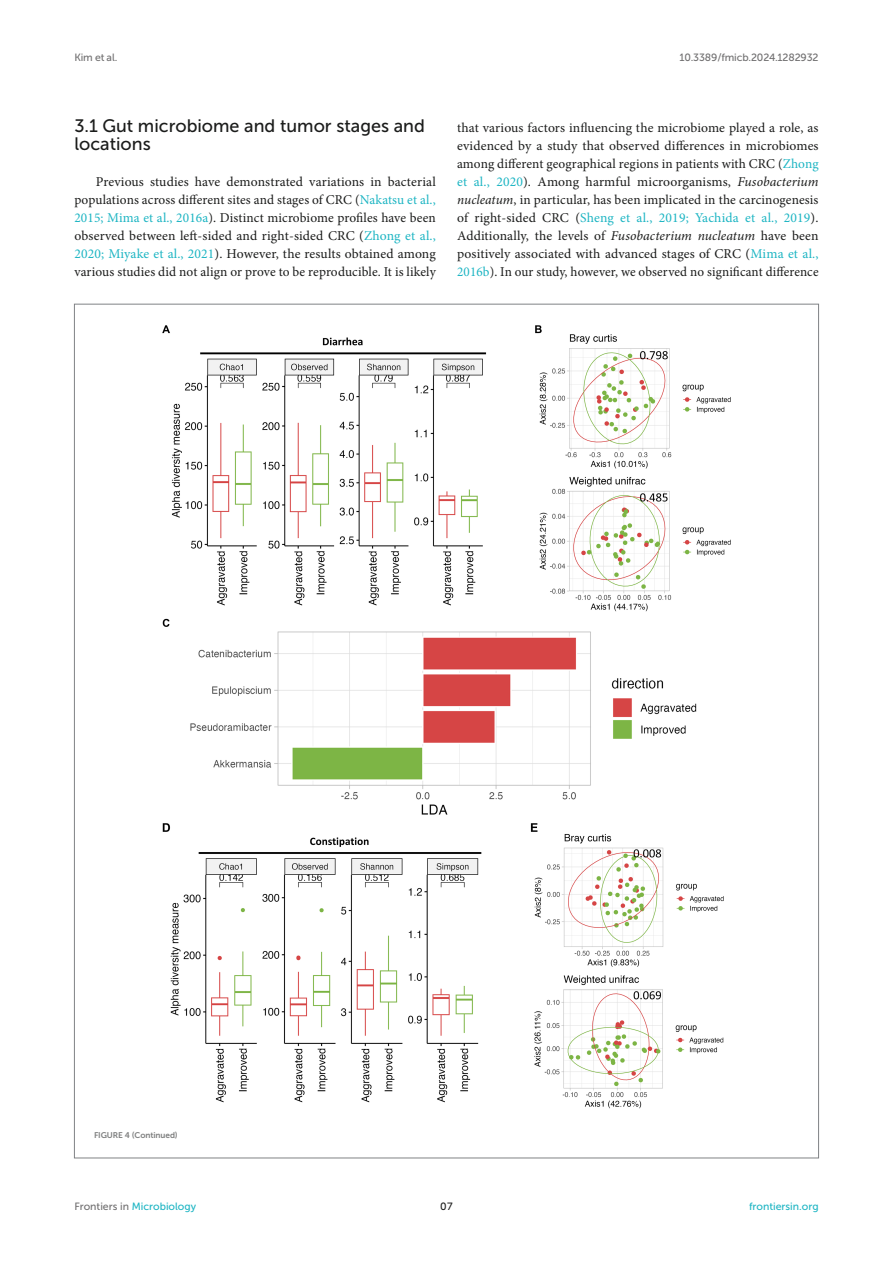
<style>
.page{position:relative;width:893px;height:1263px;background:#fff}
.page>*{position:absolute;margin:0;border:0;box-sizing:border-box;transform-origin:0 0}
.HEAD_2{font:18px/18px "Museo Sans 500";color:#1b1c1b}
.TEXT_FLUSH{font:13.5px/18px "Minion Pro";letter-spacing:.01em;color:#1b1c1b;text-align:justify}
.t1{font:10.5px "Museo Sans 500";color:#1db5c3}
.t2{font:10.5px "Museo Sans 500";letter-spacing:-.015em;color:#706f70}
.t3{font:10.5px "Museo Sans 500";color:#1b1c1b}
.FIG_HD{font:8.25px "Museo Sans 700";letter-spacing:-.01em;color:#7e7f7f}
.s1{color:#1db5c3}
.s2{font-style:italic}
.s3{color:#706f70}
</style>
<div class="page">
<img style="left:162px;top:325px;width:569px;height:784px">
<p class="t2" style="left:74px;top:51px;width:44px">Kim et al.</p>
<p class="t2" style="left:679px;top:51px;width:141px">10.3389/fmicb.2024.1282932</p>
<p class="HEAD_2" style="left:74px;top:117px;width:352px">3.1 Gut microbiome and tumor stages and locations</p>
<p class="TEXT_FLUSH" style="left:74px;top:173px;width:363px;text-indent:21px">Previous studies have demonstrated variations in bacterial populations across different sites and stages of CRC (<span class="s1">Nakatsu et al., 2015; Mima et al., 2016a</span>). Distinct microbiome profiles have been observed between left-sided and right-sided CRC (<span class="s1">Zhong et al., 2020; Miyake et al., 2021</span>). However, the results obtained among various studies did not align or prove to be reproducible. It is likely</p>
<p class="TEXT_FLUSH" style="left:457px;top:119px;width:363px">that various factors influencing the microbiome played a role, as evidenced by a study that observed differences in microbiomes among different geographical regions in patients with CRC (<span class="s1">Zhong et al., 2020</span>). Among harmful microorganisms, <span class="s2">Fusobacterium nucleatum</span>, in particular, has been implicated in the carcinogenesis of right-sided CRC (<span class="s1">Sheng et al., 2019; Yachida et al., 2019</span>).<br>Additionally, the levels of <span class="s2">Fusobacterium nucleatum</span> have been positively associated with advanced stages of CRC (<span class="s1">Mima et al., 2016b</span>). In our study, however, we observed no significant difference</p>
<p class="FIG_HD" style="left:94px;top:1131px;width:85px">FIGURE 4 (Continued)</p>
<p class="t1" style="left:74px;top:1200px;width:123px"><span class="s3">Frontiers in</span> Microbiology</p>
<p class="t3" style="left:440px;top:1200px;width:14px">07</p>
<p class="t1" style="left:749px;top:1200px;width:71px">frontiersin.org</p>
</div>
